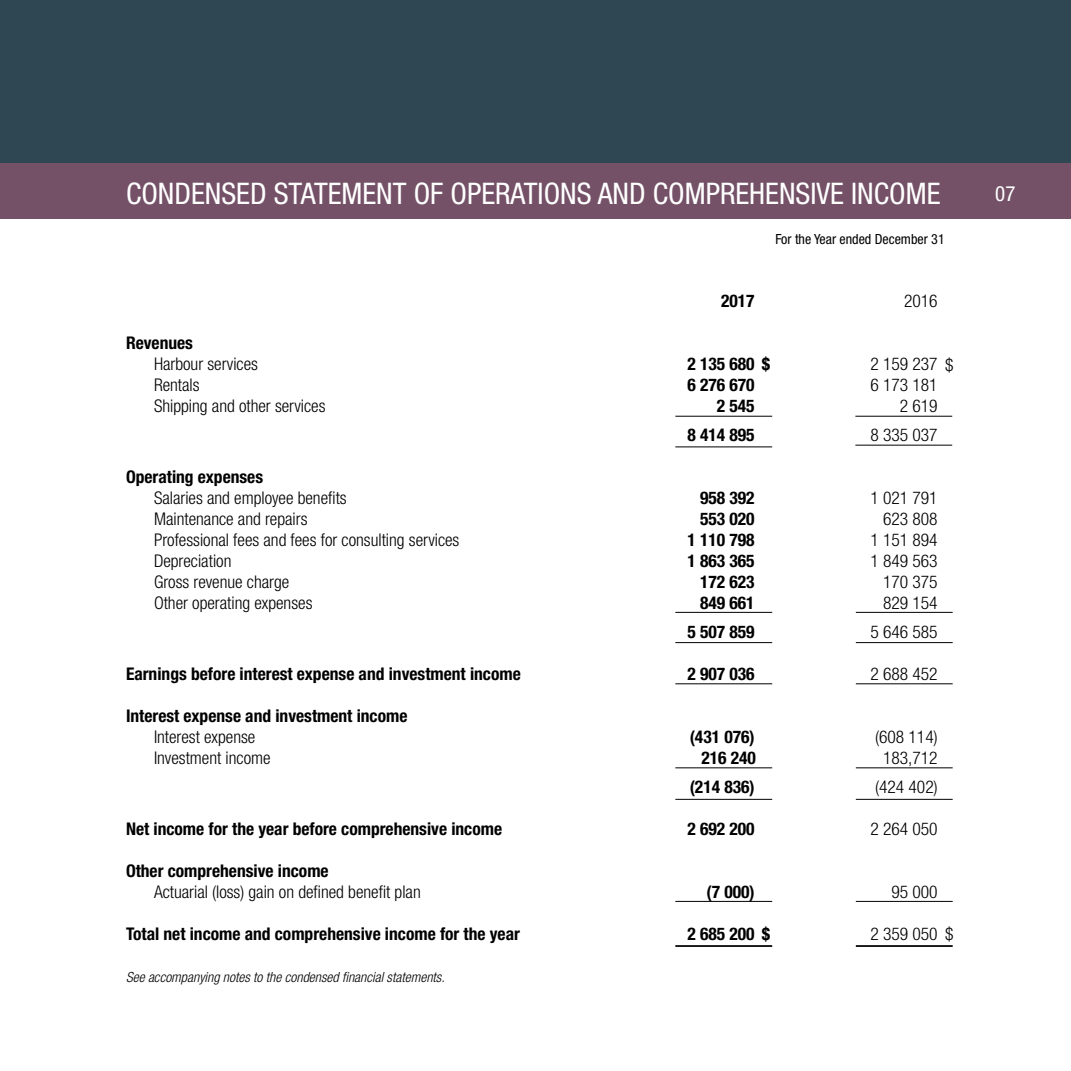
<style>
.page{position:relative;width:1071px;height:1071px;background:#fff}
.page>*{position:absolute;margin:0;border:0;box-sizing:border-box;transform-origin:0 0}
.t1{font:condensed 29.75px "Helvetica Neue";color:#fff}
.t2{font:condensed 21px "Helvetica Neue";color:#fff}
.t3{font:300 condensed 17.5px/21px "Helvetica Neue";color:#000}
.t4{font:700 condensed 17.5px "Helvetica Neue";color:#000}
.t5{font:italic 300 condensed 14px "Helvetica Neue";color:#000}
.t6{font:condensed 14px "Helvetica Neue";color:#000}
</style>
<div class="page">
<div style="left:0;top:0;width:1071px;height:166px;background:#2f4653"></div>
<div style="left:0;top:163px;width:1071px;height:56px;background:#745167"></div>
<hr style="left:675px;top:416px;width:97px;height:1px;background:#000">
<hr style="left:855px;top:416px;width:97px;height:1px;background:#000">
<hr style="left:675px;top:446px;width:97px;height:1px;background:#000">
<hr style="left:675px;top:612px;width:97px;height:1px;background:#000">
<hr style="left:856px;top:612px;width:97px;height:1px;background:#000">
<hr style="left:675px;top:642px;width:97px;height:1px;background:#000">
<hr style="left:856px;top:642px;width:97px;height:1px;background:#000">
<hr style="left:675px;top:683px;width:97px;height:1px;background:#000">
<hr style="left:856px;top:683px;width:97px;height:1px;background:#000">
<hr style="left:675px;top:767px;width:97px;height:1px;background:#000">
<hr style="left:856px;top:767px;width:97px;height:1px;background:#000">
<hr style="left:675px;top:799px;width:97px;height:1px;background:#000">
<hr style="left:856px;top:799px;width:97px;height:1px;background:#000">
<hr style="left:675px;top:901px;width:97px;height:1px;background:#000">
<hr style="left:856px;top:901px;width:97px;height:1px;background:#000">
<hr style="left:675px;top:945px;width:97px;height:2px;background:#000">
<hr style="left:856px;top:945px;width:97px;height:2px;background:#000">
<hr style="left:855px;top:445px;width:97px;height:1px;background:#000">
<h1 class="t1" style="left:126px;top:176px;width:816px">CONDENSED STATEMENT OF OPERATIONS AND COMPREHENSIVE INCOME</h1>
<p class="t6" style="left:775px;top:231px;width:171px">For the Year ended December 31</p>
<p class="t4" style="left:126px;top:332px;width:69px">Revenues</p>
<p class="t3" style="left:154px;top:353px;width:173px">Harbour services<br>Rentals<br>Shipping and other services</p>
<p class="t4" style="left:126px;top:466px;width:139px">Operating expenses</p>
<p class="t3" style="left:154px;top:487px;width:307px">Salaries and employee benefits<br>Maintenance and repairs<br>Professional fees and fees for consulting services<br>Depreciation<br>Gross revenue charge<br>Other operating expenses</p>
<p class="t4" style="left:126px;top:663px;width:396px">Earnings before interest expense and investment income</p>
<p class="t4" style="left:126px;top:705px;width:283px">Interest expense and investment income</p>
<p class="t3" style="left:154px;top:726px;width:118px">Interest expense<br>Investment income</p>
<p class="t4" style="left:126px;top:818px;width:378px">Net income for the year before comprehensive income</p>
<p class="t4" style="left:126px;top:860px;width:204px">Other comprehensive income</p>
<p class="t3" style="left:154px;top:881px;width:268px">Actuarial (loss) gain on defined benefit plan</p>
<p class="t4" style="left:126px;top:923px;width:395px">Total net income and comprehensive income for the year</p>
<p class="t5" style="left:126px;top:969px;width:320px">See accompanying notes to the condensed financial statements.</p>
<p class="t4" style="left:721px;top:290px;width:35px">2017</p>
<p class="t3" style="left:904px;top:290px;width:35px">2016</p>
<p class="t4" style="left:688px;top:353px;width:84px">2 135 680 $</p>
<p class="t3" style="left:870px;top:353px;width:84px">2 159 237 $</p>
<p class="t4" style="left:688px;top:374px;width:69px">6 276 670</p>
<p class="t3" style="left:870px;top:374px;width:69px">6 173 181</p>
<p class="t4" style="left:717px;top:395px;width:39px">2 545</p>
<p class="t3" style="left:900px;top:395px;width:39px">2 619</p>
<p class="t4" style="left:688px;top:424px;width:69px">8 414 895</p>
<p class="t3" style="left:870px;top:424px;width:69px">8 335 037</p>
<p class="t4" style="left:700px;top:487px;width:56px">958 392</p>
<p class="t3" style="left:870px;top:487px;width:69px">1 021 791</p>
<p class="t4" style="left:700px;top:508px;width:56px">553 020</p>
<p class="t3" style="left:883px;top:508px;width:56px">623 808</p>
<p class="t4" style="left:688px;top:529px;width:69px">1 110 798</p>
<p class="t3" style="left:870px;top:529px;width:69px">1 151 894</p>
<p class="t4" style="left:688px;top:550px;width:69px">1 863 365</p>
<p class="t3" style="left:870px;top:550px;width:69px">1 849 563</p>
<p class="t4" style="left:700px;top:571px;width:56px">172 623</p>
<p class="t3" style="left:883px;top:571px;width:56px">170 375</p>
<p class="t4" style="left:700px;top:592px;width:56px">849 661</p>
<p class="t3" style="left:883px;top:592px;width:56px">829 154</p>
<p class="t4" style="left:688px;top:621px;width:69px">5 507 859</p>
<p class="t3" style="left:870px;top:621px;width:69px">5 646 585</p>
<p class="t4" style="left:688px;top:663px;width:69px">2 907 036</p>
<p class="t3" style="left:870px;top:663px;width:69px">2 688 452</p>
<p class="t4" style="left:690px;top:726px;width:66px">(431 076)</p>
<p class="t3" style="left:875px;top:726px;width:64px">(608 114)</p>
<p class="t4" style="left:701px;top:747px;width:56px">216 240</p>
<p class="t3" style="left:883px;top:747px;width:56px">183,712</p>
<p class="t4" style="left:690px;top:776px;width:66px">(214 836)</p>
<p class="t3" style="left:875px;top:776px;width:64px">(424 402)</p>
<p class="t4" style="left:688px;top:818px;width:69px">2 692 200</p>
<p class="t3" style="left:870px;top:818px;width:69px">2 264 050</p>
<p class="t4" style="left:707px;top:881px;width:50px">(7 000)</p>
<p class="t3" style="left:891px;top:881px;width:48px">95 000</p>
<p class="t4" style="left:688px;top:923px;width:84px">2 685 200 $</p>
<p class="t3" style="left:870px;top:923px;width:84px">2 359 050 $</p>
<p class="t2" style="left:995px;top:181px;width:22px">07</p>
</div>
